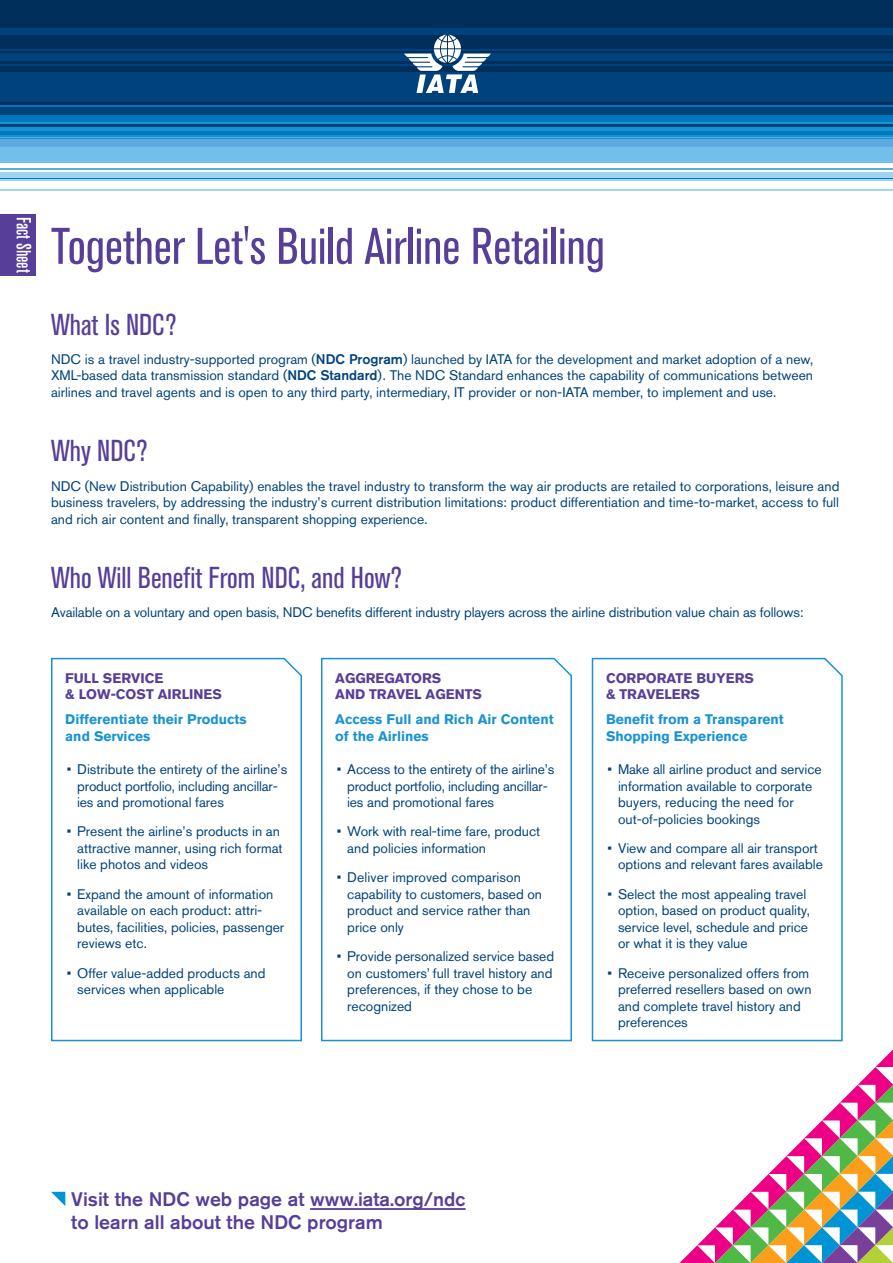
<style>
.page{position:relative;width:893px;height:1263px;background:#fff}
.page>*{position:absolute;margin:0;border:0;box-sizing:border-box;transform-origin:0 0}
.BodyText{font:condensed 51px "Akzidenz Grotesk BQ";color:#573e99}
.subtitle{font:condensed 30px "Akzidenz Grotesk BQ";color:#573e99}
.t1{font:500 condensed 20.25px "Akzidenz Grotesk BQ";color:#fff}
.footer_txt{font:500 19.5px "Akzidenz Grotesk BQ";color:#573e99}
.subtitle-2{font:13.8px/16.5px "Akzidenz Grotesk BQ";color:#00427b}
.BodyText-2{font:13.8px/16.5px "Akzidenz Grotesk BQ";letter-spacing:-.01em;color:#00427b;text-align:justify}
.BodyText-3{font:700 13.8px/16.5px "Akzidenz Grotesk BQ";color:#1893d2}
.BodyText-4{font:700 13.8px/16.5px "Akzidenz Grotesk BQ";color:#573e99}
.s1{font-weight:500}
</style>
<div class="page">
<div style="left:0;top:0;width:893px;height:126px;background:#002f5b"></div>
<svg style="left:0;top:122px;width:893px;height:10px;background:#1285c4"></svg>
<hr style="left:0;top:135px;width:893px;height:2px;background:#1893d2">
<div style="left:0;top:106px;width:893px;height:9px;background:#00427b"></div>
<div style="left:0;top:28px;width:893px;height:7px;background:#00427b"></div>
<div style="left:0;top:72px;width:893px;height:30px;background:#00427b"></div>
<div style="left:0;top:54px;width:893px;height:7px;background:#00427b"></div>
<hr style="left:0;top:64px;width:893px;height:1px;background:#00427b">
<hr style="left:0;top:49px;width:893px;height:2px;background:#00427b">
<hr style="left:0;top:124px;width:893px;height:2px;background:#00427b">
<div style="left:0;top:137px;width:893px;height:9px;background:#5babdf"></div>
<hr style="left:0;top:168px;width:893px;height:2px;background:#5babdf">
<div style="left:0;top:115px;width:893px;height:7px;background:#0078c0"></div>
<hr style="left:0;top:105px;width:893px;height:1px;background:#0078c0">
<hr style="left:0;top:132px;width:893px;height:3px;background:#0078c0">
<hr style="left:0;top:178px;width:893px;height:1px;background:#0078c0">
<div style="left:0;top:172px;width:893px;height:6px;background:#9ed5f3"></div>
<hr style="left:0;top:180px;width:893px;height:1px;background:#9ed5f3">
<hr style="left:0;top:190px;width:893px;height:1px;background:#9ed5f3">
<hr style="left:0;top:138px;width:893px;height:1px;background:#1893d2">
<div style="left:0;top:148px;width:893px;height:15px;background:#72bfeb"></div>
<svg style="left:404px;top:35px;width:87px;height:58px"></svg>
<div style="left:0;top:214px;width:36px;height:61px;background:#573e99"></div>
<svg style="left:591px;top:657px;width:252px;height:385px"></svg>
<svg style="left:321px;top:657px;width:251px;height:385px"></svg>
<svg style="left:51px;top:657px;width:251px;height:385px"></svg>
<hr style="left:310px;top:1208px;width:156px;height:2px;background:#573e99">
<svg style="left:679px;top:1049px;width:214px;height:214px"></svg>
<svg style="left:697px;top:1067px;width:196px;height:196px"></svg>
<svg style="left:51px;top:1192px;width:14px;height:14px"></svg>
<p class="t1" style="left:35px;top:217px;width:57px;rotate:90deg">Fact Sheet</p>
<p class="BodyText" style="left:51px;top:217px;width:555px">Together Let's Build Airline Retailing</p>
<p class="subtitle" style="left:51px;top:307px;width:127px">What Is NDC?</p>
<p class="subtitle-2" style="left:51px;top:351px;width:764px;text-align:justify">NDC is a travel industry-supported program (<span class="s1">NDC Program</span>) launched by IATA for the development and market adoption of a new, XML-based data transmission standard (<span class="s1">NDC Standard</span>). The NDC Standard enhances the capability of communications between airlines and travel agents and is open to any third party, intermediary, IT provider or non-IATA member, to implement and use.</p>
<p class="subtitle" style="left:51px;top:434px;width:98px">Why NDC?</p>
<p class="BodyText-2" style="left:51px;top:477px;width:790px">NDC (New Distribution Capability) enables the travel industry to transform the way air products are retailed to corporations, leisure and business travelers, by addressing the industry’s current distribution limitations: product differentiation and time-to-market, access to full and rich air content and finally, transparent shopping experience.</p>
<p class="subtitle" style="left:51px;top:561px;width:353px">Who Will Benefit From NDC, and How?</p>
<p class="BodyText-2" style="left:51px;top:604px;width:754px">Available on a voluntary and open basis, NDC benefits different industry players across the airline distribution value chain as follows:</p>
<p class="BodyText-4" style="left:65px;top:670px;width:158px">FULL SERVICE<br>&amp; LOW-COST AIRLINES</p>
<p class="BodyText-3" style="left:65px;top:711px;width:183px">Differentiate their Products and Services</p>
<p class="subtitle-2" style="left:77px;top:761px;width:212px;text-indent:-10px">• Distribute the entirety of the airline’s product portfolio, including ancillar&shy;ies and promotional fares</p>
<p class="subtitle-2" style="left:77px;top:823px;width:207px;text-indent:-10px">• Present the airline’s products in an attractive manner, using rich format like photos and videos</p>
<p class="subtitle-2" style="left:77px;top:885px;width:208px;text-indent:-10px">• Expand the amount of information available on each product: attri&shy;butes, facilities, policies, passenger reviews etc.</p>
<p class="subtitle-2" style="left:77px;top:964px;width:190px;text-indent:-10px">• Offer value-added products and services when applicable</p>
<p class="BodyText-4" style="left:335px;top:670px;width:148px">AGGREGATORS<br>AND TRAVEL AGENTS</p>
<p class="BodyText-3" style="left:335px;top:711px;width:220px">Access Full and Rich Air Content of the Airlines</p>
<p class="subtitle-2" style="left:347px;top:761px;width:209px;text-indent:-10px">• Access to the entirety of the airline’s product portfolio, including ancillar&shy;ies and promotional fares</p>
<p class="subtitle-2" style="left:347px;top:823px;width:194px;text-indent:-10px">• Work with real-time fare, product and policies information</p>
<p class="subtitle-2" style="left:347px;top:869px;width:196px;text-indent:-10px">• Deliver improved comparison capability to customers, based on product and service rather than price only</p>
<p class="subtitle-2" style="left:347px;top:948px;width:208px;text-indent:-10px">• Provide personalized service based on customers’ full travel history and preferences, if they chose to be recognized</p>
<p class="BodyText-4" style="left:606px;top:670px;width:150px">CORPORATE BUYERS &amp; TRAVELERS</p>
<p class="BodyText-3" style="left:606px;top:711px;width:179px">Benefit from a Transparent<br>Shopping Experience</p>
<p class="subtitle-2" style="left:618px;top:761px;width:205px;text-indent:-10px">• Make all airline product and service information available to corporate buyers, reducing the need for out-of-policies bookings</p>
<p class="subtitle-2" style="left:618px;top:840px;width:206px;text-indent:-10px">• View and compare all air transport options and relevant fares available</p>
<p class="subtitle-2" style="left:618px;top:885px;width:193px;text-indent:-10px">• Select the most appealing travel option, based on product quality, service level, schedule and price or what it is they value</p>
<p class="subtitle-2" style="left:618px;top:964px;width:195px;text-indent:-10px">• Receive personalized offers from preferred resellers based on own and complete travel history and preferences</p>
<p class="footer_txt" style="left:71px;top:1187px;width:396px">Visit the NDC web page at www.iata.org/ndc</p>
<p class="footer_txt" style="left:71px;top:1210px;width:313px">to learn all about the NDC program</p>
</div>
